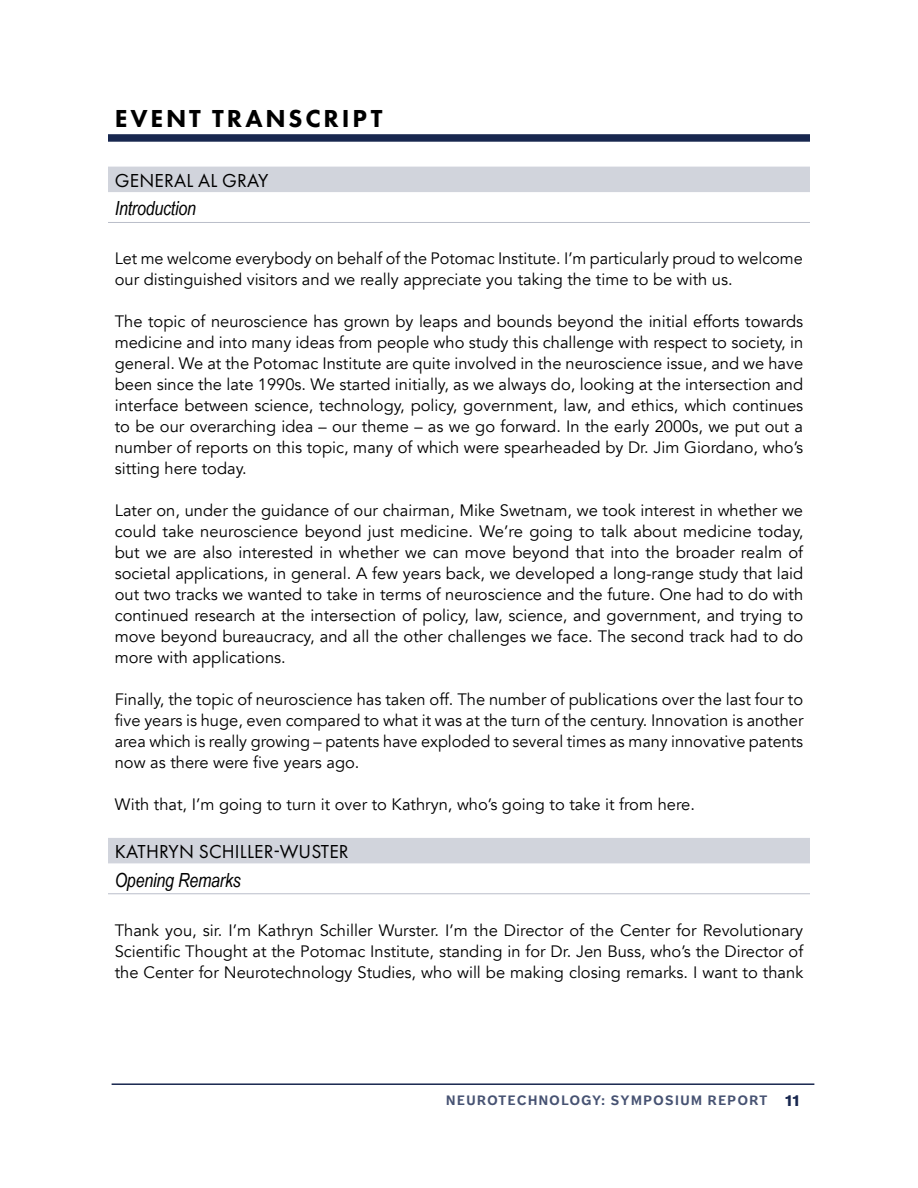
<style>
.page{position:relative;width:918px;height:1188px;background:#fff}
.page>*{position:absolute;margin:0;border:0;box-sizing:border-box;transform-origin:0 0}
.t1{font:800 25.5px "Futura PT";letter-spacing:.11em;color:#000}
.t2{font:19.5px "Futura PT";letter-spacing:.01em;color:#000}
.t3{font:italic 19.5px "Arial Narrow";letter-spacing:-.01em;color:#000}
.t4{font:16.5px/21px "Avenir";color:#000;text-align:justify}
.t5{font:700 13.5px "Dagny Pro";letter-spacing:.11em;color:#465272}
.s1{font-size:19.5px;color:#18274f}
</style>
<div class="page">
<hr style="left:112px;top:1083px;width:702px;height:2px;background:#18274f">
<div style="left:108px;top:134px;width:702px;height:8px;background:#18274f"></div>
<div style="left:108px;top:167px;width:702px;height:25px;background:#d1d4dc"></div>
<hr style="left:108px;top:222px;width:702px;height:1px;background:#babeca">
<div style="left:108px;top:838px;width:702px;height:25px;background:#d1d4dc"></div>
<hr style="left:108px;top:893px;width:702px;height:1px;background:#babeca">
<h1 class="t1" style="left:115px;top:103px;width:269px">EVENT TRANSCRIPT</h1>
<p class="t2" style="left:115px;top:169px;width:155px">GENERAL AL GRAY</p>
<p class="t3" style="left:115px;top:195px;width:83px">Introduction</p>
<p class="t4" style="left:115px;top:248px;width:689px">Let me welcome everybody on behalf of the Potomac Institute. I’m particularly proud to welcome our distinguished visitors and we really appreciate you taking the time to be with us.</p>
<p class="t4" style="left:115px;top:311px;width:690px">The topic of neuroscience has grown by leaps and bounds beyond the initial efforts towards medicine and into many ideas from people who study this challenge with respect to society, in general. We at the Potomac Institute are quite involved in the neuroscience issue, and we have been since the late 1990s. We started initially, as we always do, looking at the intersection and interface between science, technology, policy, government, law, and ethics, which continues to be our overarching idea – our theme – as we go forward. In the early 2000s, we put out a number of reports on this topic, many of which were spearheaded by Dr. Jim Giordano, who’s sitting here today.</p>
<p class="t4" style="left:115px;top:500px;width:690px">Later on, under the guidance of our chairman, Mike Swetnam, we took interest in whether we could take neuroscience beyond just medicine. We’re going to talk about medicine today, but we are also interested in whether we can move beyond that into the broader realm of societal applications, in general. A few years back, we developed a long-range study that laid out two tracks we wanted to take in terms of neuroscience and the future. One had to do with continued research at the intersection of policy, law, science, and government, and trying to move beyond bureaucracy, and all the other challenges we face. The second track had to do more with applications.</p>
<p class="t4" style="left:115px;top:689px;width:690px">Finally, the topic of neuroscience has taken off. The number of publications over the last four to five years is huge, even compared to what it was at the turn of the century. Innovation is another area which is really growing – patents have exploded to several times as many innovative patents now as there were five years ago.</p>
<p class="t4" style="left:115px;top:794px;width:582px">With that, I’m going to turn it over to Kathryn, who’s going to take it from here.</p>
<p class="t2" style="left:115px;top:840px;width:235px">KATHRYN SCHILLER-WUSTER</p>
<p class="t3" style="left:115px;top:866px;width:128px">Opening Remarks</p>
<p class="t4" style="left:115px;top:920px;width:690px">Thank you, sir. I’m Kathryn Schiller Wurster. I’m the Director of the Center for Revolutionary Scientific Thought at the Potomac Institute, standing in for Dr. Jen Buss, who’s the Director of the Center for Neurotechnology Studies, who will be making closing remarks. I want to thank</p>
<p class="t5" style="left:446px;top:1093px;width:356px">NEUROTECHNOLOGY: SYMPOSIUM REPORT <span class="s1">11</span></p>
</div>
